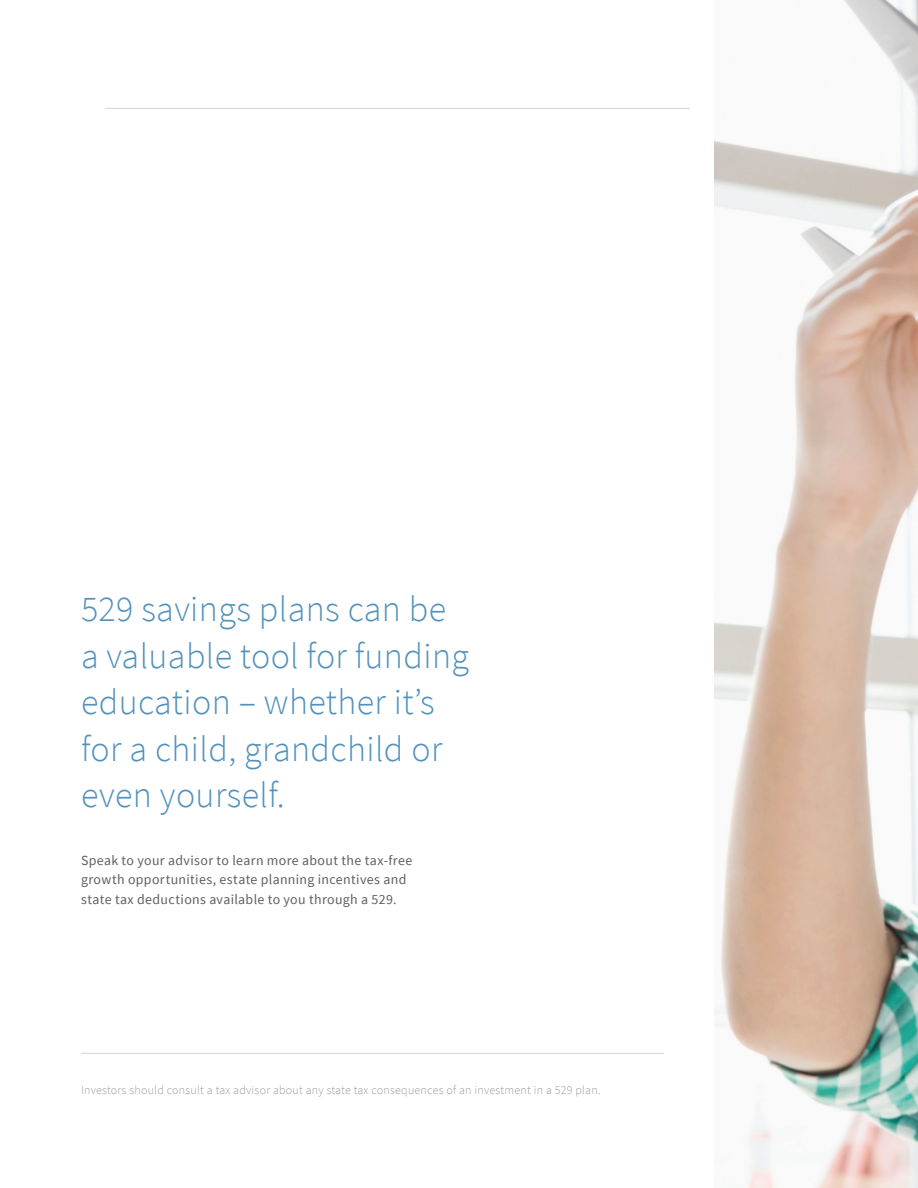
<style>
.page{position:relative;width:918px;height:1188px;background:#fff}
.page>*{position:absolute;margin:0;border:0;box-sizing:border-box;transform-origin:0 0}
.t1{font:300 36px/46.5px "Source Sans Pro";letter-spacing:.01em;color:#5292bd}
.t2{font:13.8px/19.5px "Source Sans Pro";letter-spacing:.025em;color:#5f5f62}
.Disclosure{font:300 12px "Source Sans Pro";letter-spacing:.02em;color:#9b9ca0}
</style>
<div class="page">
<img style="left:714px;top:0;width:204px;height:1188px">
<hr style="left:105px;top:108px;width:585px;height:1px;background:#d3d4d6">
<hr style="left:81px;top:1053px;width:583px;height:1px;background:#d3d4d6">
<p class="t1" style="left:81px;top:586px;width:390px">529 savings plans can be a valuable tool for funding education – whether it’s for a child, grandchild or even yourself.</p>
<p class="t2" style="left:81px;top:850px;width:333px">Speak to your advisor to learn more about the tax-free growth opportunities, estate planning incentives and state tax deductions available to you through a 529.</p>
<p class="Disclosure" style="left:81px;top:1083px;width:521px">Investors should consult a tax advisor about any state tax consequences of an investment in a 529 plan.</p>
</div>
